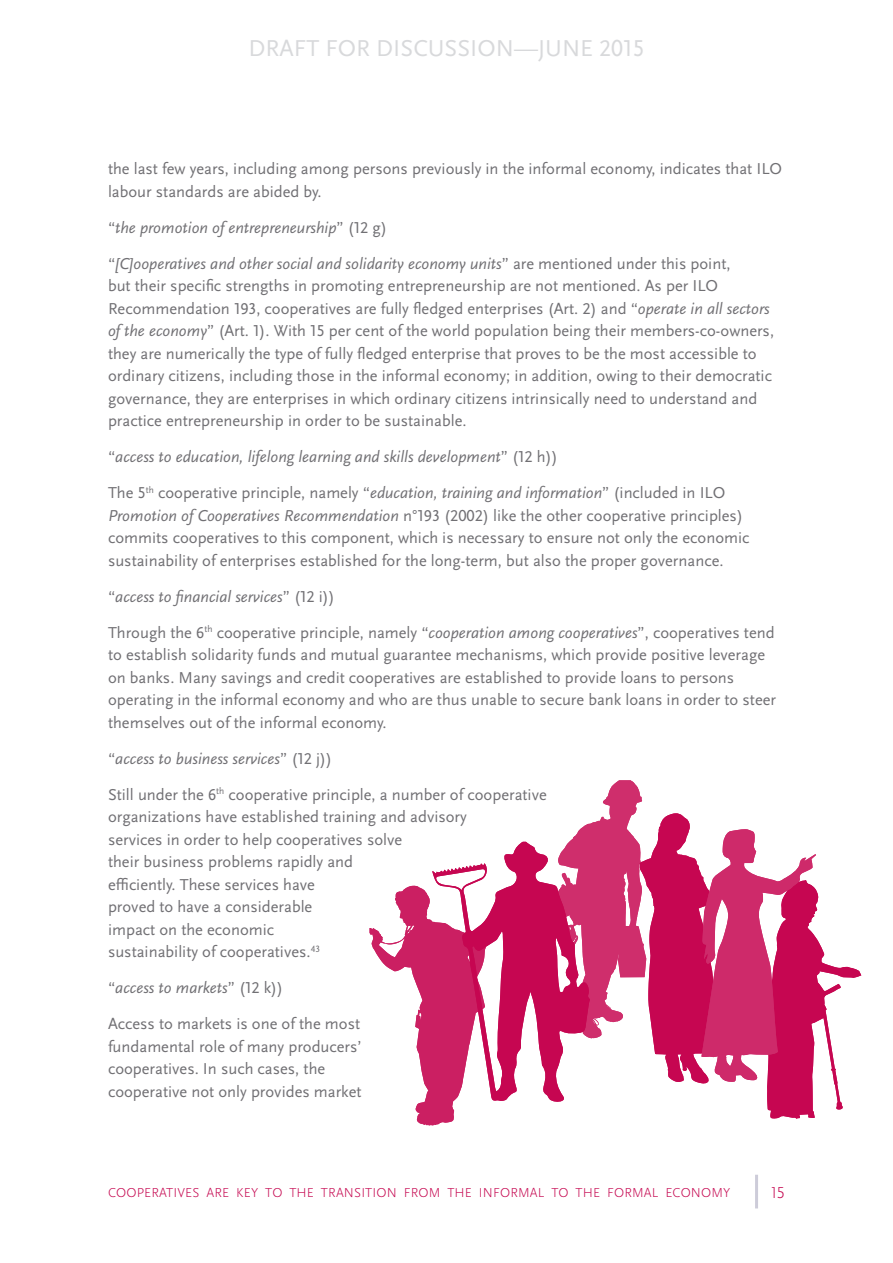
<style>
.page{position:relative;width:893px;height:1263px;background:#fff}
.page>*{position:absolute;margin:0;border:0;box-sizing:border-box;transform-origin:0 0}
.t1{font:24px "Scala Sans Pro";color:#d8d9db}
.body_text{font:16.5px/22.5px "Scala Sans Pro";color:#717074}
.body_text-2{font:italic 16.5px "Scala Sans Pro";color:#717074}
.t2{font:300 16.5px "Scala Sans Pro";color:#c50750}
.t3{font:300 13.5px "Scala Sans Pro";letter-spacing:.01em;color:#c50750}
.s1{font-style:normal}
.s2{font-style:italic}
</style>
<div class="page">
<hr style="left:755px;top:1175px;width:3px;height:33px;background:#cdccd9">
<svg style="left:370px;top:780px;width:491px;height:345px"></svg>
<h1 class="t1" style="left:249px;top:34px;width:397px">DRAFT FOR DISCUSSION—JUNE 2015</h1>
<p class="body_text" style="left:108px;top:157px;width:676px">the last few years, including among persons previously in the informal economy, indicates that ILO labour standards are abided by.</p>
<p class="body_text-2" style="left:108px;top:217px;width:280px"><span class="s1">“</span>the promotion of entrepreneurship<span class="s1">” (12 g)</span></p>
<p class="body_text" style="left:108px;top:252px;width:668px">“<span class="s2">[C]ooperatives and other social and solidarity economy units</span>” are mentioned under this point,<br>but their specific strengths in promoting entrepreneurship are not mentioned. As per ILO Recommendation 193, cooperatives are fully fledged enterprises (Art. 2) and “<span class="s2">operate in all sectors of the economy</span>” (Art. 1). With 15 per cent of the world population being their members-co-owners, they are numerically the type of fully fledged enterprise that proves to be the most accessible to ordinary citizens, including those in the informal economy; in addition, owing to their democratic governance, they are enterprises in which ordinary citizens intrinsically need to understand and practice entrepreneurship in order to be sustainable.</p>
<p class="body_text-2" style="left:108px;top:447px;width:451px"><span class="s1">“</span>access to education, lifelong learning and skills development<span class="s1">” (12 h))</span></p>
<p class="body_text" style="left:108px;top:481px;width:643px">The 5<sup>th</sup> cooperative principle, namely “<span class="s2">education, training and information</span>” (included in ILO <span class="s2">Promotion of Cooperatives Recommendation</span> n°193 (2002) like the other cooperative principles) commits cooperatives to this component, which is necessary to ensure not only the economic sustainability of enterprises established for the long-term, but also the proper governance.</p>
<p class="body_text-2" style="left:108px;top:586px;width:228px"><span class="s1">“</span>access to financial services<span class="s1">” (12 i))</span></p>
<p class="body_text" style="left:108px;top:621px;width:669px">Through the 6<sup>th</sup> cooperative principle, namely “<span class="s2">cooperation among cooperatives</span>”, cooperatives tend to establish solidarity funds and mutual guarantee mechanisms, which provide positive leverage on banks. Many savings and credit cooperatives are established to provide loans to persons operating in the informal economy and who are thus unable to secure bank loans in order to steer themselves out of the informal economy.</p>
<p class="body_text-2" style="left:108px;top:748px;width:226px"><span class="s1">“</span>access to business services<span class="s1">” (12 j))</span></p>
<p class="body_text" style="left:108px;top:783px;width:440px">Still under the 6<sup>th</sup> cooperative principle, a number of cooperative organizations have established training and advisory<br>services in order to help cooperatives solve<br>their business problems rapidly and<br>efficiently. These services have<br>proved to have a considerable<br>impact on the economic<br>sustainability of cooperatives.<sup>43</sup></p>
<p class="body_text-2" style="left:108px;top:978px;width:177px"><span class="s1">“</span>access to markets<span class="s1">” (12 k))</span></p>
<p class="body_text" style="left:108px;top:1012px;width:255px">Access to markets is one of the most fundamental role of many producers’ cooperatives. In such cases, the cooperative not only provides market</p>
<p class="t3" style="left:108px;top:1184px;width:624px">COOPERATIVES ARE KEY TO THE TRANSITION FROM THE INFORMAL TO THE FORMAL ECONOMY</p>
<p class="t2" style="left:771px;top:1183px;width:16px">15</p>
</div>
